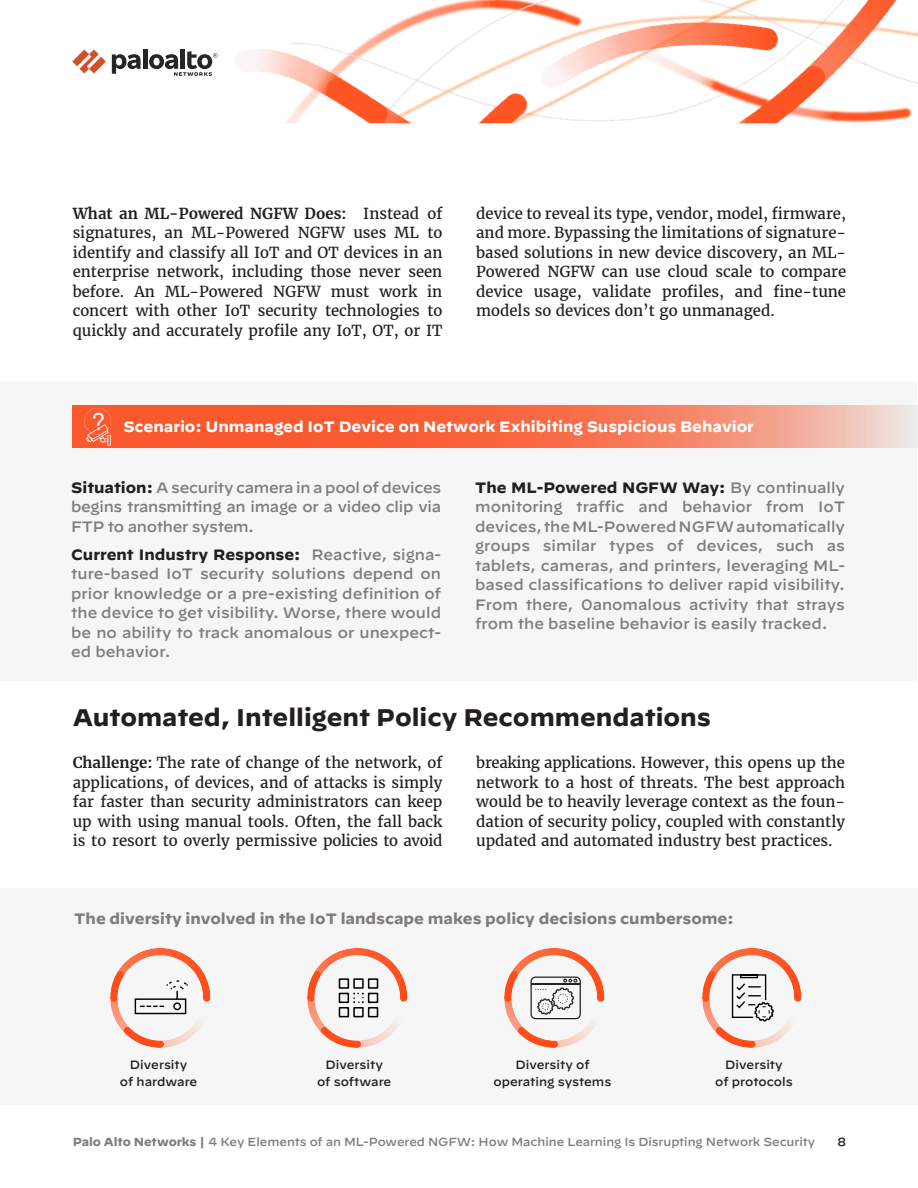
<style>
.page{position:relative;width:918px;height:1188px;background:#fff}
.page>*{position:absolute;margin:0;border:0;box-sizing:border-box;transform-origin:0 0}
.t1{font:700 24px "Decimal";color:#231f20}
.t2{font:15px/19.5px "Merriweather";color:#231f20;text-align:justify}
.t3{font:500 15px/19.5px "Decimal";color:#807c7b;text-align:justify}
.t4{font:700 15px "Decimal";color:#807c7b}
.t5{font:700 15px "Decimal";color:#fff}
.t6{font:500 12px/16.5px "Decimal";color:#231f20;text-align:center}
.t7{font:500 11.7px "Decimal";letter-spacing:-.005em;color:#807c7b}
.t8{font:500 11.7px "Decimal";color:#231f20}
.s1{font-weight:700}
.s2{font-family:"Helvetica";font-weight:400;font-size:24px}
.s3{font-weight:700;color:#231f20}
</style>
<div class="page">
<div style="left:0;top:381px;width:917px;height:300px;background:#f6f6f6"></div>
<div style="left:0;top:888px;width:918px;height:216px;background:#f6f6f6"></div>
<img style="left:505px;top:948px;width:100px;height:99px">
<img style="left:702px;top:948px;width:100px;height:99px">
<img style="left:308px;top:948px;width:100px;height:99px">
<img style="left:111px;top:948px;width:100px;height:99px">
<svg style="left:72px;top:405px;width:846px;height:43px;background:#f77957"></svg>
<svg style="left:84px;top:408px;width:27px;height:37px"></svg>
<div style="left:135px;top:998px;width:51px;height:16px;border:1px solid #000"></div>
<svg style="left:139px;top:980px;width:50px;height:31px"></svg>
<svg style="left:338px;top:978px;width:41px;height:40px"></svg>
<svg style="left:531px;top:977px;width:50px;height:42px"></svg>
<svg style="left:731px;top:974px;width:44px;height:48px"></svg>
<img style="left:235px;top:0;width:683px;height:123px">
<svg style="left:72px;top:50px;width:34px;height:24px"></svg>
<hr style="left:143px;top:49px;width:4px;height:20px;background:#262626">
<svg style="left:112px;top:54px;width:29px;height:20px"></svg>
<hr style="left:181px;top:49px;width:4px;height:20px;background:#262626">
<svg style="left:149px;top:51px;width:69px;height:25px"></svg>
<p class="t2" style="left:73px;top:204px;width:371px"><span class="s1">What an ML-Powered NGFW Does:</span> Instead of signatures, an ML-Powered NGFW uses ML to identify and classify all IoT and OT devices in an enterprise network, including those never seen before. An ML-Powered NGFW must work in concert with other IoT security technologies to quickly and accurately profile any IoT, OT, or IT</p>
<p class="t2" style="left:476px;top:204px;width:371px">device to reveal its type, vendor, model, firmware, and more. Bypassing the limitations of signature&shy;based solutions in new device discovery, an ML-Powered NGFW can use cloud scale to compare device usage, validate profiles, and fine-tune models so devices don’t go unmanaged.</p>
<p class="t5" style="left:92px;top:418px;width:664px"><span class="s2">?</span> Scenario: Unmanaged IoT Device on Network Exhibiting Suspicious Behavior</p>
<p class="t3" style="left:71px;top:476px;width:371px"><span class="s3">Situation:</span> A security camera in a pool of devices begins transmitting an image or a video clip via FTP to another system.</p>
<p class="t3" style="left:71px;top:543px;width:371px"><span class="s3">Current Industry Response:</span> Reactive, signa&shy;ture-based IoT security solutions depend on prior knowledge or a pre-existing definition of the device to get visibility. Worse, there would be no ability to track anomalous or unexpect&shy;ed behavior.</p>
<p class="t3" style="left:475px;top:476px;width:371px"><span class="s3">The ML-Powered NGFW Way:</span> By continually monitoring traffic and behavior from IoT devices, the ML-Powered NGFW automatically groups similar types of devices, such as tablets, cameras, and printers, leveraging ML&shy;based classifications to deliver rapid visibility.<br>From there, 0anomalous activity that strays from the baseline behavior is easily tracked.</p>
<p class="t1" style="left:73px;top:704px;width:640px">Automated, Intelligent Policy Recommendations</p>
<p class="t2" style="left:73px;top:753px;width:371px"><span class="s1">Challenge:</span> The rate of change of the network, of applications, of devices, and of attacks is simply far faster than security administrators can keep up with using manual tools. Often, the fall back is to resort to overly permissive policies to avoid</p>
<p class="t2" style="left:476px;top:753px;width:370px">breaking applications. However, this opens up the network to a host of threats. The best approach would be to heavily leverage context as the foun&shy;dation of security policy, coupled with constantly updated and automated industry best practices.</p>
<p class="t4" style="left:74px;top:910px;width:661px">The diversity involved in the IoT landscape makes policy decisions cumbersome:</p>
<p class="t6" style="left:120px;top:1055px;width:79px">Diversity<br>of hardware</p>
<p class="t6" style="left:317px;top:1055px;width:76px">Diversity<br>of software</p>
<p class="t6" style="left:494px;top:1055px;width:119px">Diversity of operating systems</p>
<p class="t6" style="left:715px;top:1055px;width:79px">Diversity<br>of protocols</p>
<p class="t7" style="left:73px;top:1131px;width:744px"><span class="s1">Palo Alto Networks |</span> 4 Key Elements of an ML-Powered NGFW: How Machine Learning Is Disrupting Network Security</p>
<p class="t8" style="left:838px;top:1131px;width:10px">8</p>
</div>
